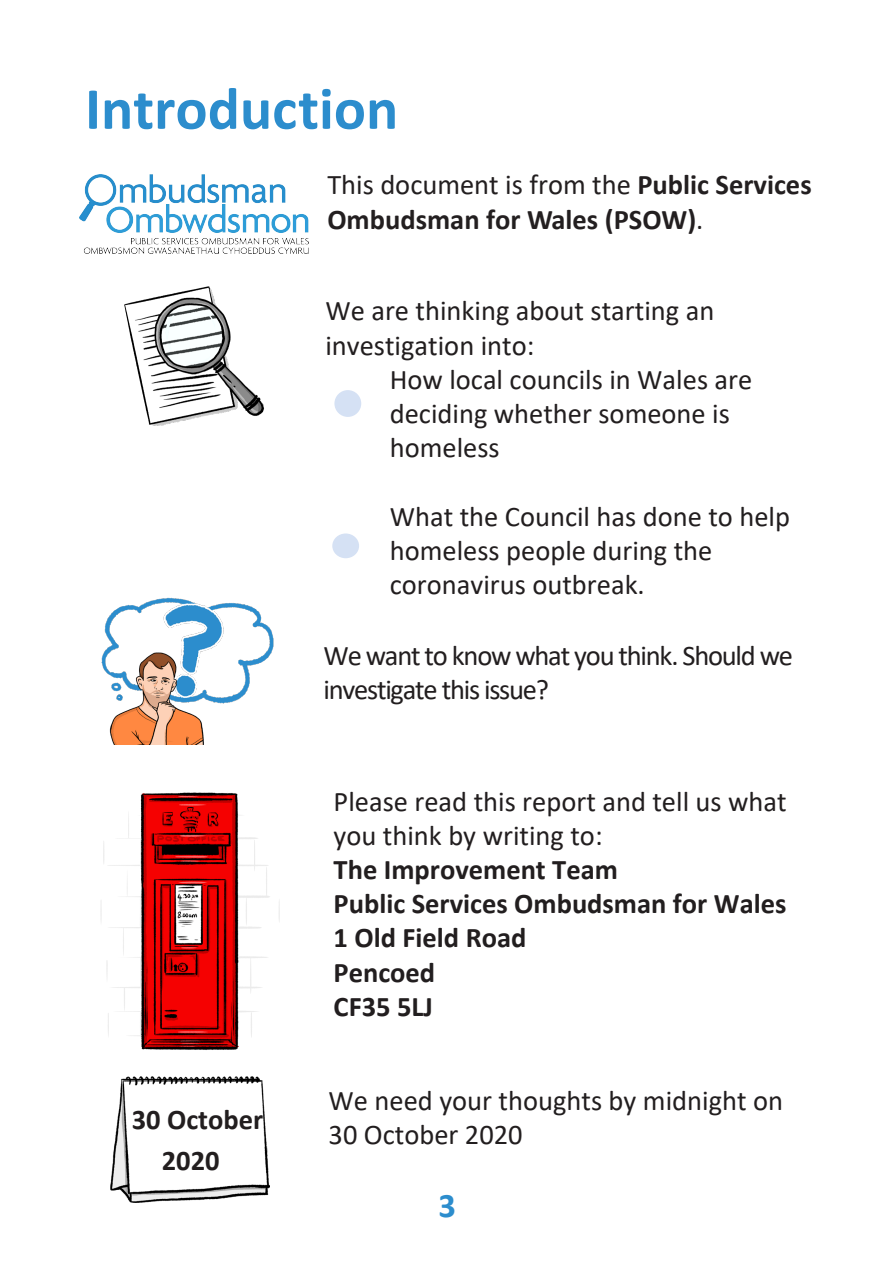
<style>
.page{position:relative;width:893px;height:1263px;background:#fff}
.page>*{position:absolute;margin:0;border:0;box-sizing:border-box;transform-origin:0 0}
.t1{font:700 60px "Calibri";color:#2c8dcd}
.t2{font:700 34.5px "Calibri";color:#2c8dcd}
.t3{font:28.5px/34.2px "Calibri";color:#221e1f}
.t4{font:700 28.5px/34.2px "Calibri";color:#221e1f;text-align:center}
.t5{font:700 28.5px/34.2px "Calibri";color:#231f20}
.t6{font:28.5px/34.2px "Calibri";letter-spacing:-.045em;color:#221e1f}
.s1{font-weight:400}
</style>
<div class="page">
<img style="left:124px;top:286px;width:140px;height:140px">
<img style="left:101px;top:597px;width:173px;height:148px">
<img style="left:100px;top:792px;width:180px;height:258px">
<img style="left:110px;top:1076px;width:160px;height:126px">
<img style="left:79px;top:175px;width:229px;height:79px">
<div style="left:334px;top:390px;width:27px;height:27px;background:#d5e1f4;border-radius:50%"></div>
<div style="left:332px;top:533px;width:27px;height:25px;background:#d5e1f4;border-radius:50%"></div>
<p class="t1" style="left:85px;top:66px;width:315px">Introduction</p>
<p class="t5" style="left:327px;top:168px;width:486px"><span class="s1">This document is from the</span> Public Services<br>Ombudsman for Wales (PSOW)<span class="s1">.</span></p>
<p class="t3" style="left:325px;top:293px;width:390px">We are thinking about starting an investigation into:</p>
<p class="t3" style="left:390px;top:361px;width:364px">How local councils in Wales are deciding whether someone is homeless</p>
<p class="t3" style="left:390px;top:498px;width:402px">What the Council has done to help homeless people during the coronavirus outbreak.</p>
<p class="t6" style="left:324px;top:638px;width:471px">We want to know what you think. Should we investigate this issue?</p>
<p class="t4" style="left:132px;top:1098px;width:133px;line-height:41.4px">30 October<br>2020</p>
<p class="t3" style="left:334px;top:783px;width:455px">Please read this report and tell us what you think by writing to:</p>
<p class="t4" style="left:334px;top:852px;width:454px;text-align:left">The Improvement Team<br>Public Services Ombudsman for Wales<br>1 Old Field Road<br>Pencoed<br>CF35 5LJ</p>
<p class="t3" style="left:329px;top:1083px;width:456px">We need your thoughts by midnight on<br>30 October 2020</p>
<p class="t2" style="left:439px;top:1181px;width:19px">3</p>
</div>
